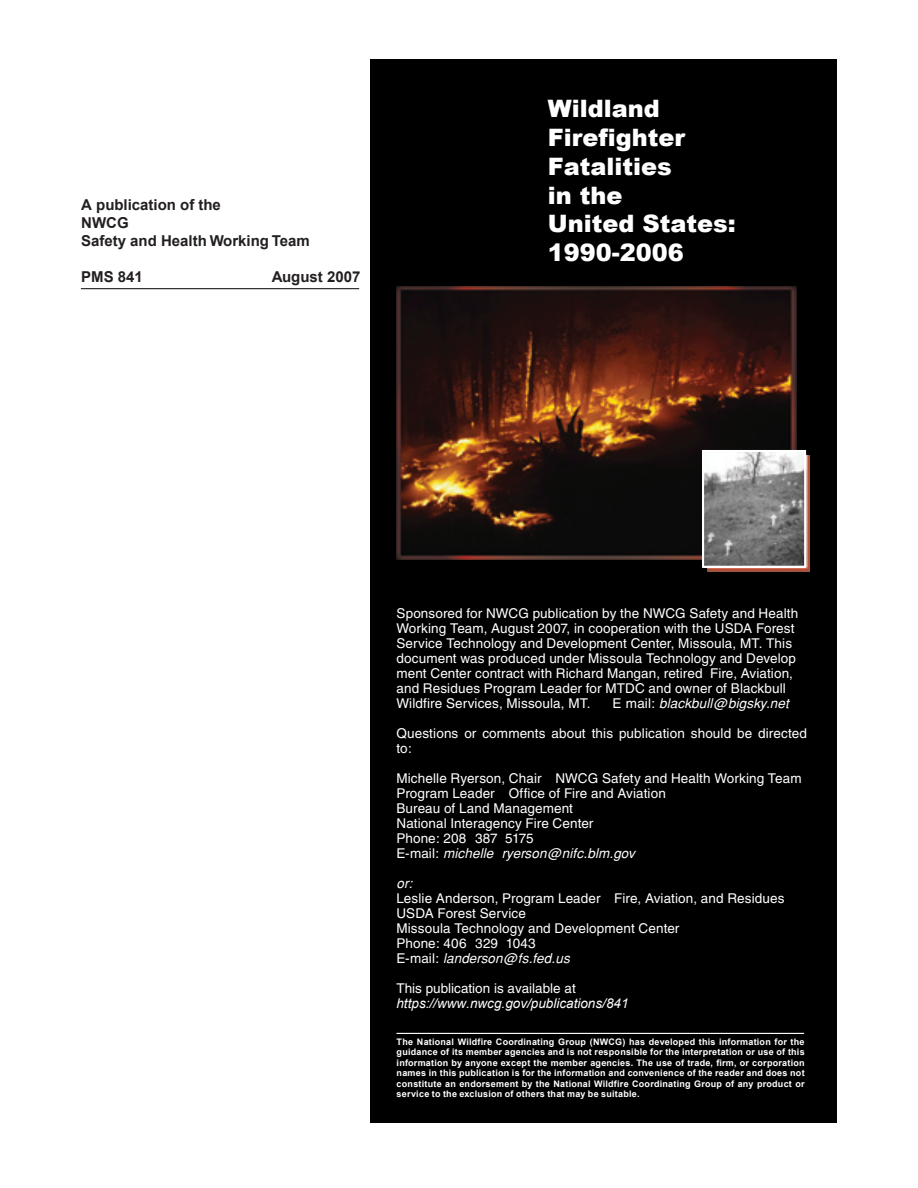
<style>
.page{position:relative;width:918px;height:1188px;background:#fff}
.page>*{position:absolute;margin:0;border:0;box-sizing:border-box;transform-origin:0 0}
.t1{font:900 24px/28.8px "Arial";color:#fff}
.t2{font:700 15px/18px "Arial";color:#231f20}
.t3{font:13.5px/15px "Helvetica";letter-spacing:.01em;color:#fff}
.t4{font:italic 13.5px/15.1px "Arial";color:#fff}
.t5{font:italic 13.5px "Helvetica";letter-spacing:.01em;color:#fff}
.t6{font:700 9px/10.5px "Arial";letter-spacing:.025em;color:#fff;text-align:justify}
.s1{font-style:normal}
.s2{font-style:italic}
.s3{font-family:"Helvetica";font-style:normal}
</style>
<div class="page">
<div style="left:370px;top:59px;width:467px;height:1063px;background:#000"></div>
<hr style="left:396px;top:1033px;width:408px;height:1px;background:#fff">
<hr style="left:81px;top:288px;width:278px;height:1px;background:#231f20">
<img style="left:396px;top:286px;width:400px;height:273px">
<img style="left:708px;top:455px;width:102px;height:116px">
<svg style="left:701px;top:449px;width:106px;height:120px;background:#959493"></svg>
<p class="t2" style="left:81px;top:196px;width:230px">A publication of the<br>NWCG<br>Safety and Health Working Team</p>
<p class="t2" style="left:81px;top:268px;width:63px">PMS 841</p>
<p class="t2" style="left:272px;top:268px;width:90px">August 2007</p>
<p class="t1" style="left:548px;top:94px;width:189px">Wildland<br>Firefighter<br>Fatalities<br>in the<br>United States:<br>1990-2006</p>
<p class="t3" style="left:396px;top:607px;width:403px">Sponsored for NWCG publication by the NWCG Safety and Health Working Team, August 2007, in cooperation with the USDA Forest Service Technology and Development Center, Missoula, MT. This document was produced under Missoula Technology and Develop ment Center contract with Richard Mangan, retired Fire, Aviation, and Residues Program Leader for MTDC and owner of Blackbull Wildfire Services, Missoula, MT.</p>
<p class="t5" style="left:612px;top:698px;width:178px"><span class="s1">E mail:</span> blackbull@bigsky.net</p>
<p class="t3" style="left:396px;top:727px;width:412px">Questions or comments about this publication should be directed to:</p>
<p class="t3" style="left:396px;top:772px;width:407px">Michelle Ryerson, Chair NWCG Safety and Health Working Team Program Leader Office of Fire and Aviation<br>Bureau of Land Management<br>National Interagency Fire Center<br>Phone: 208 387 5175<br>E-mail: <span class="s2">michelle ryerson@nifc.blm.gov</span></p>
<p class="t3" style="left:396px;top:877px;width:390px"><span class="s2">or:<br></span>Leslie Anderson, Program Leader Fire, Aviation, and Residues<br>USDA Forest Service<br>Missoula Technology and Development Center<br>Phone: 406 329 1043<br>E-mail: <span class="s2">landerson@fs.fed.us</span></p>
<p class="t4" style="left:396px;top:981px;width:234px"><span class="s3">This publication is available at </span>https://www.nwcg.gov/publications/841</p>
<p class="t6" style="left:397px;top:1037px;width:410px">The National Wildfire Coordinating Group (NWCG) has developed this information for the guidance of its member agencies and is not responsible for the interpretation or use of this information by anyone except the member agencies. The use of trade, firm, or corporation names in this publication is for the information and convenience of the reader and does not constitute an endorsement by the National Wildfire Coordinating Group of any product or service to the exclusion of others that may be suitable.</p>
</div>
